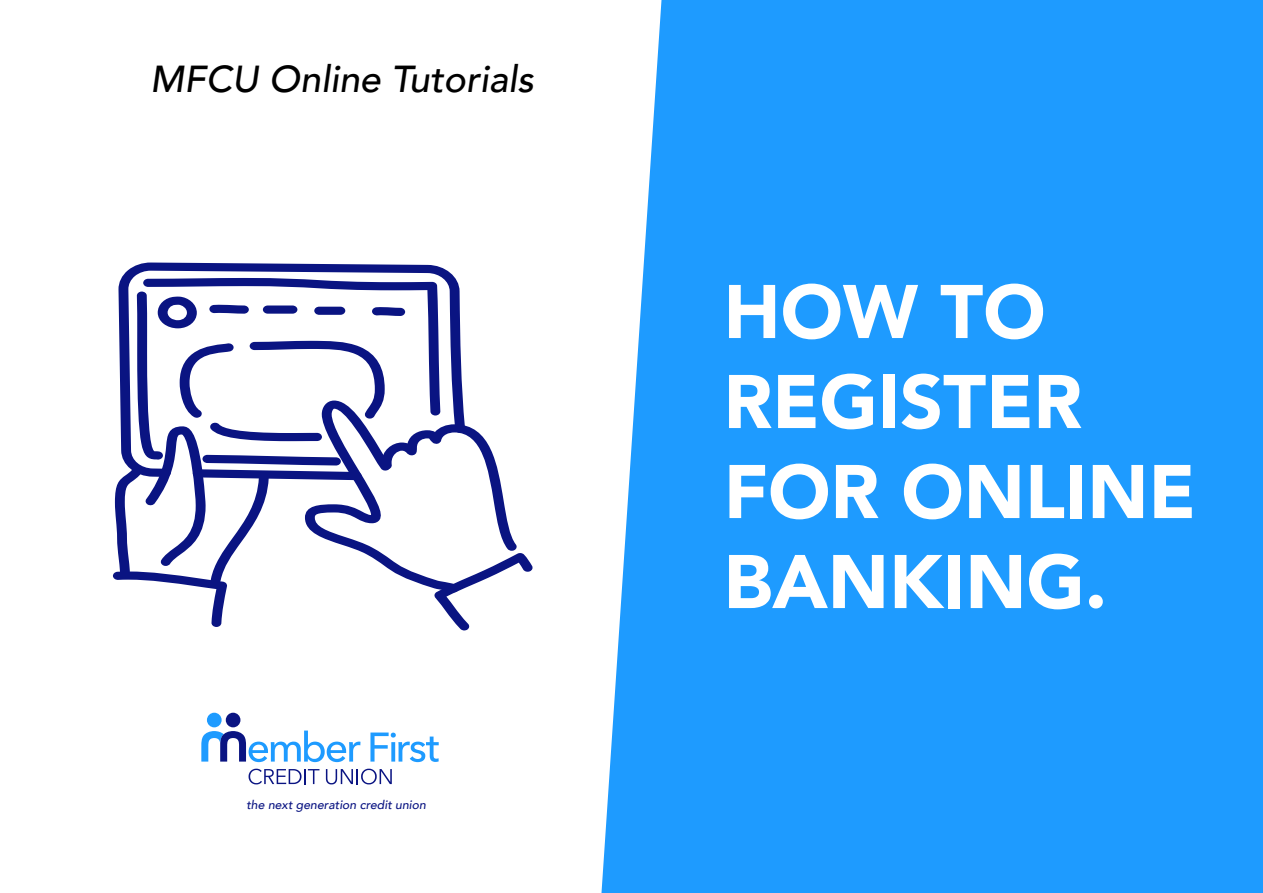
<style>
.page{position:relative;width:1263px;height:893px;background:#fff}
.page>*{position:absolute;margin:0;border:0;box-sizing:border-box;transform-origin:0 0}
.t1{font:900 75px/90px "Avenir";color:#fff}
.t2{font:italic 500 37.5px "Avenir";color:#000}
.t3{font:italic 500 12.3px "Avenir";color:#0a1482}
</style>
<div class="page">
<div style="left:601px;top:0;width:662px;height:893px;background:#1e9bff"></div>
<svg style="left:370px;top:732px;width:69px;height:30px"></svg>
<div style="left:207px;top:713px;width:15px;height:14px;background:#1e9bff;border-radius:50%"></div>
<div style="left:226px;top:713px;width:14px;height:14px;background:#0a1482;border-radius:50%"></div>
<svg style="left:249px;top:769px;width:70px;height:15px"></svg>
<svg style="left:326px;top:769px;width:66px;height:15px"></svg>
<svg style="left:201px;top:731px;width:159px;height:31px"></svg>
<svg style="left:121px;top:262px;width:334px;height:16px"></svg>
<svg style="left:113px;top:278px;width:420px;height:352px"></svg>
<p class="t2" style="left:150px;top:56px;width:385px">MFCU Online Tutorials</p>
<p class="t3" style="left:246px;top:797px;width:181px">the next generation credit union</p>
<p class="t1" style="left:724px;top:265px;width:474px">HOW TO<br>REGISTER<br>FOR ONLINE<br>BANKING.</p>
</div>
